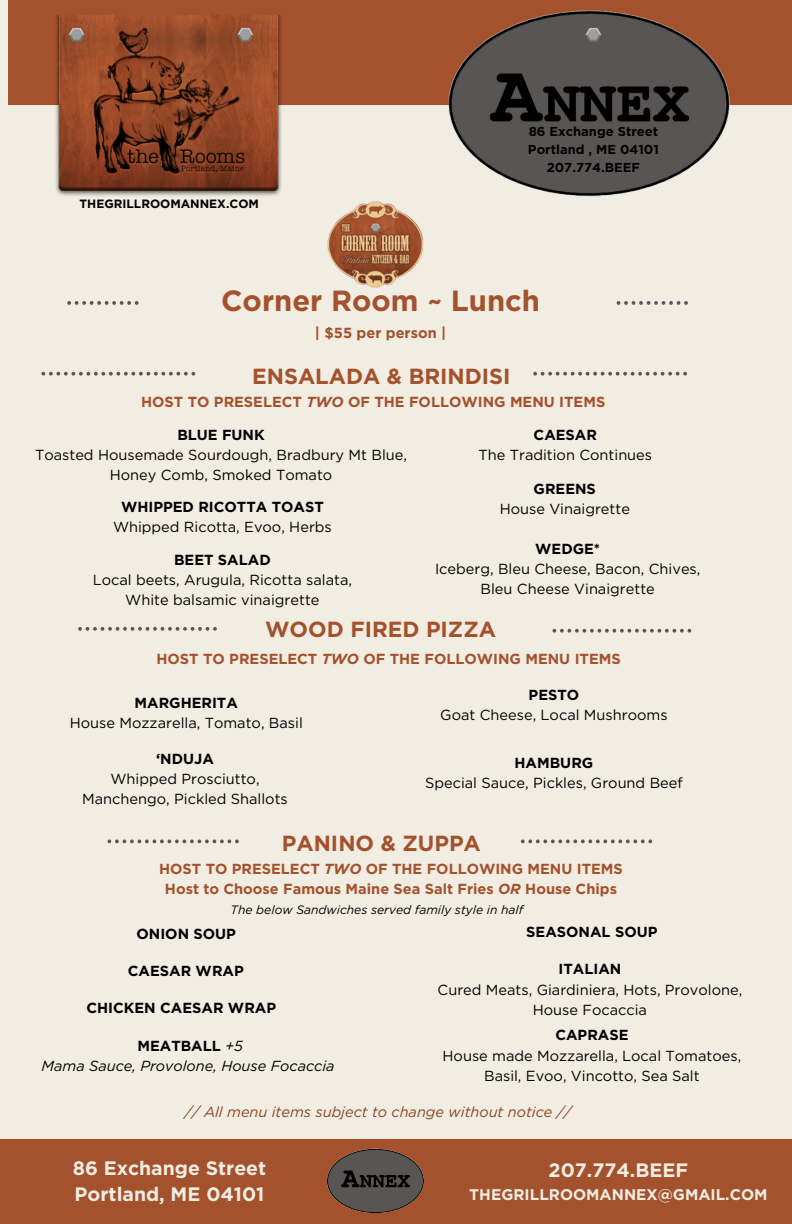
<style>
.page{position:relative;width:792px;height:1224px;background:#f1ede2}
.page>*{position:absolute;margin:0;border:0;box-sizing:border-box;transform-origin:0 0}
.t1{font:700 29.1px "Gotham";color:#a4512d}
.t2{font:700 21.8px "Gotham";color:#a4512d}
.t3{font:700 19.4px/26.4px "Gotham";color:#f1ede2}
.t4{font:700 15.4px "Gotham";color:#f1ede2}
.t5{font:14.6px/20px "Gotham";color:#000;text-align:center}
.t6{font:700 14.6px/20.2px "Gotham";color:#a4512d;text-align:center}
.t7{font:700 14.6px "Gotham";color:#000}
.t8{font:italic 14.6px "Gotham";color:#8c4426}
.t9{font:italic 14.6px "Gotham";color:#000}
.t10{font:700 13px "Gotham";color:#000}
.t11{font:italic 12.1px "Gotham";color:#000}
.t12{font:700 12px "Gotham";color:#000}
.s1{font-style:italic}
.s2{font-weight:400;font-style:italic}
</style>
<div class="page">
<svg style="left:617px;top:301px;width:71px;height:4px"></svg>
<svg style="left:67px;top:301px;width:72px;height:4px"></svg>
<svg style="left:41px;top:372px;width:154px;height:4px"></svg>
<svg style="left:533px;top:372px;width:154px;height:4px"></svg>
<svg style="left:521px;top:839px;width:131px;height:4px"></svg>
<svg style="left:108px;top:839px;width:131px;height:4px"></svg>
<img style="left:327px;top:201px;width:95px;height:87px">
<svg style="left:553px;top:629px;width:138px;height:4px"></svg>
<svg style="left:78px;top:627px;width:139px;height:4px"></svg>
<div style="left:8px;top:0;width:784px;height:104px;background:#a4512d"></div>
<img style="left:421px;top:10px;width:345px;height:243px">
<img style="left:52px;top:15px;width:234px;height:181px">
<svg style="left:238px;top:28px;width:15px;height:13px"></svg>
<svg style="left:69px;top:28px;width:15px;height:13px"></svg>
<svg style="left:586px;top:28px;width:15px;height:13px"></svg>
<div style="left:0;top:1140px;width:792px;height:84px;background:#a4512d"></div>
<img style="left:318px;top:1139px;width:118px;height:75px">
<svg style="left:371px;top:224px;width:9px;height:8px"></svg>
<p class="t12" style="left:79px;top:196px;width:181px">THEGRILLROOMANNEX.COM</p>
<p class="t10" style="left:529px;top:124px;width:131px">86 Exchange Street</p>
<p class="t10" style="left:528px;top:142px;width:132px">Portland , ME 04101</p>
<p class="t10" style="left:547px;top:160px;width:95px">207.774.BEEF</p>
<p class="t1" style="left:221px;top:283px;width:320px">Corner Room ~ Lunch</p>
<p class="t6" style="left:315px;top:323px;width:133px">| $55 per person |</p>
<p class="t2" style="left:252px;top:363px;width:260px">ENSALADA &amp; BRINDISI</p>
<p class="t6" style="left:141px;top:391px;width:466px">HOST TO PRESELECT <span class="s1">TWO</span> OF THE FOLLOWING MENU ITEMS</p>
<p class="t7" style="left:177px;top:426px;width:89px">BLUE FUNK</p>
<p class="t5" style="left:35px;top:445px;width:374px">Toasted Housemade Sourdough, Bradbury Mt Blue,<br>Honey Comb, Smoked Tomato</p>
<p class="t7" style="left:121px;top:498px;width:204px">WHIPPED RICOTTA TOAST</p>
<p class="t5" style="left:113px;top:517px;width:220px">Whipped Ricotta, Evoo, Herbs</p>
<p class="t7" style="left:174px;top:551px;width:98px">BEET SALAD</p>
<p class="t5" style="left:93px;top:570px;width:261px">Local beets, Arugula, Ricotta salata,<br>White balsamic vinaigrette</p>
<h5 class="t7" style="left:534px;top:426px;width:65px">CAESAR</h5>
<h5 class="t5" style="left:478px;top:445px;width:175px">The Tradition Continues</h5>
<h6 class="t7" style="left:534px;top:480px;width:64px">GREENS</h6>
<p class="t5" style="left:500px;top:499px;width:132px">House Vinaigrette</p>
<h5 class="t7" style="left:535px;top:540px;width:66px">WEDGE*</h5>
<h5 class="t5" style="left:435px;top:559px;width:267px">Iceberg, Bleu Cheese, Bacon, Chives,<br>Bleu Cheese Vinaigrette</h5>
<h6 class="t2" style="left:265px;top:616px;width:233px">WOOD FIRED PIZZA</h6>
<h1 class="t6" style="left:157px;top:649px;width:466px">HOST TO PRESELECT <span class="s1">TWO</span> OF THE FOLLOWING MENU ITEMS</h1>
<h2 class="t7" style="left:135px;top:694px;width:105px">MARGHERITA</h2>
<h5 class="t5" style="left:70px;top:713px;width:235px">House Mozzarella, Tomato, Basil</h5>
<p class="t7" style="left:156px;top:750px;width:59px">‘NDUJA</p>
<p class="t5" style="left:82px;top:769px;width:207px">Whipped Prosciutto,<br>Manchengo, Pickled Shallots</p>
<p class="t7" style="left:529px;top:686px;width:52px">PESTO</p>
<p class="t5" style="left:440px;top:705px;width:229px">Goat Cheese, Local Mushrooms</p>
<p class="t7" style="left:515px;top:754px;width:80px">HAMBURG</p>
<p class="t5" style="left:425px;top:772px;width:259px">Special Sauce, Pickles, Ground Beef</p>
<p class="t2" style="left:282px;top:830px;width:200px">PANINO &amp; ZUPPA</p>
<p class="t6" style="left:159px;top:859px;width:465px">HOST TO PRESELECT <span class="s1">TWO</span> OF THE FOLLOWING MENU ITEMS<br>Host to Choose Famous Maine Sea Salt Fries <span class="s1">OR</span> House Chips</p>
<p class="t11" style="left:231px;top:903px;width:294px">The below Sandwiches served family style in half</p>
<p class="t7" style="left:137px;top:925px;width:101px">ONION SOUP</p>
<p class="t7" style="left:526px;top:923px;width:133px">SEASONAL SOUP</p>
<p class="t7" style="left:128px;top:962px;width:117px">CAESAR WRAP</p>
<p class="t7" style="left:86px;top:999px;width:191px">CHICKEN CAESAR WRAP</p>
<p class="t7" style="left:138px;top:1037px;width:107px">MEATBALL <span class="s2">+5</span></p>
<p class="t9" style="left:42px;top:1057px;width:295px">Mama Sauce, Provolone, House Focaccia</p>
<p class="t7" style="left:559px;top:960px;width:64px">ITALIAN</p>
<h2 class="t5" style="left:438px;top:979px;width:306px">Cured Meats, Giardiniera, Hots, Provolone,<br>House Focaccia</h2>
<p class="t7" style="left:555px;top:1026px;width:75px">CAPRASE</p>
<p class="t5" style="left:443px;top:1045px;width:300px">House made Mozzarella, Local Tomatoes,<br>Basil, Evoo, Vincotto, Sea Salt</p>
<h2 class="t8" style="left:185px;top:1103px;width:388px">// All menu items subject to change without notice //</h2>
<p class="t3" style="left:73px;top:1154px;width:195px">86 Exchange Street<br>Portland, ME 04101</p>
<p class="t3" style="left:549px;top:1156px;width:141px">207.774.BEEF</p>
<p class="t4" style="left:469px;top:1185px;width:300px">THEGRILLROOMANNEX@GMAIL.COM</p>
</div>
